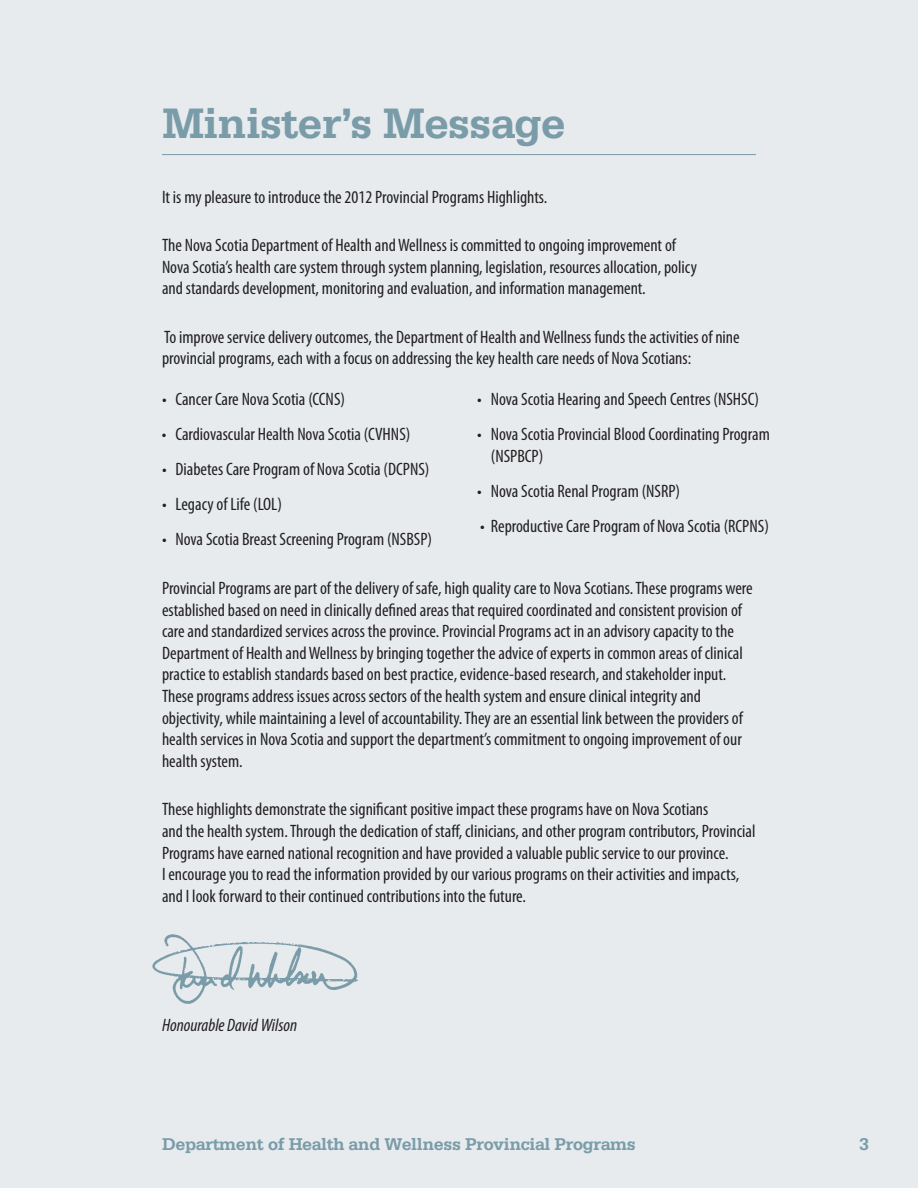
<style>
.page{position:relative;width:918px;height:1188px;background:#e7ebee}
.page>*{position:absolute;margin:0;border:0;box-sizing:border-box;transform-origin:0 0}
.t1{font:700 45px "Serifa";letter-spacing:-.025em;color:#7a9ca9}
.t2{font:condensed 18px/21.6px "Myriad Pro";color:#231f20}
.t3{font:700 18px "Serifa";letter-spacing:-.025em;color:#7a9ca9}
.t4{font:italic condensed 18px "Myriad Pro";color:#231f20}
</style>
<div class="page">
<hr style="left:162px;top:154px;width:594px;height:1px;background:#7a9ca9">
<img style="left:152px;top:934px;width:207px;height:70px">
<h1 class="t1" style="left:162px;top:109px;width:405px">Minister’s Message</h1>
<p class="t2" style="left:162px;top:187px;width:387px">It is my pleasure to introduce the 2012 Provincial Programs Highlights.</p>
<p class="t2" style="left:162px;top:236px;width:536px">The Nova Scotia Department of Health andWellness is committed to ongoing improvement of<br>Nova Scotia’s health care system through system planning, legislation, resources allocation, policy and standards development, monitoring and evaluation, and information management.</p>
<p class="t2" style="left:162px;top:328px;width:579px">To improve service delivery outcomes, the Department of Health andWellness funds the activities of nine provincial programs, each with a focus on addressing the key health care needs of Nova Scotians:</p>
<p class="t2" style="left:162px;top:390px;width:185px">• Cancer Care Nova Scotia (CCNS)</p>
<p class="t2" style="left:162px;top:425px;width:250px">• Cardiovascular Health Nova Scotia (CVHNS)</p>
<p class="t2" style="left:162px;top:460px;width:269px">• Diabetes Care Program of Nova Scotia (DCPNS)</p>
<p class="t2" style="left:162px;top:495px;width:122px">• Legacy of Life (LOL)</p>
<p class="t2" style="left:162px;top:530px;width:272px">• Nova Scotia Breast Screening Program (NSBSP)</p>
<p class="t2" style="left:477px;top:390px;width:283px">• Nova Scotia Hearing and Speech Centres (NSHSC)</p>
<p class="t2" style="left:491px;top:425px;width:281px;text-indent:-13px">• Nova Scotia Provincial Blood Coordinating Program (NSPBCP)</p>
<p class="t2" style="left:477px;top:482px;width:204px">• Nova Scotia Renal Program (NSRP)</p>
<p class="t2" style="left:480px;top:517px;width:290px">• Reproductive Care Program of Nova Scotia (RCPNS)</p>
<p class="t2" style="left:162px;top:579px;width:592px">Provincial Programs are part of the delivery of safe, high quality care to Nova Scotians.These programs were established based on need in clinically defined areas that required coordinated and consistent provision of care and standardized services across the province. Provincial Programs act in an advisory capacity to the Department of Health andWellness by bringing together the advice of experts in common areas of clinical practice to establish standards based on best practice, evidence-based research, and stakeholder input.<br>These programs address issues across sectors of the health system and ensure clinical integrity and objectivity, while maintaining a level of accountability.They are an essential link between the providers of health services in Nova Scotia and support the department’s commitment to ongoing improvement of our health system.</p>
<p class="t2" style="left:162px;top:800px;width:595px">These highlights demonstrate the significant positive impact these programs have on Nova Scotians<br>and the health system.Through the dedication of staff, clinicians, and other program contributors, Provincial Programs have earned national recognition and have provided a valuable public service to our province.<br>I encourage you to read the information provided by our various programs on their activities and impacts, and I look forward to their continued contributions into the future.</p>
<p class="t4" style="left:162px;top:1019px;width:137px">Honourable DavidWilson</p>
<p class="t3" style="left:162px;top:1138px;width:475px">Department of Health and Wellness Provincial Programs</p>
<p class="t3" style="left:859px;top:1138px;width:12px">3</p>
</div>
